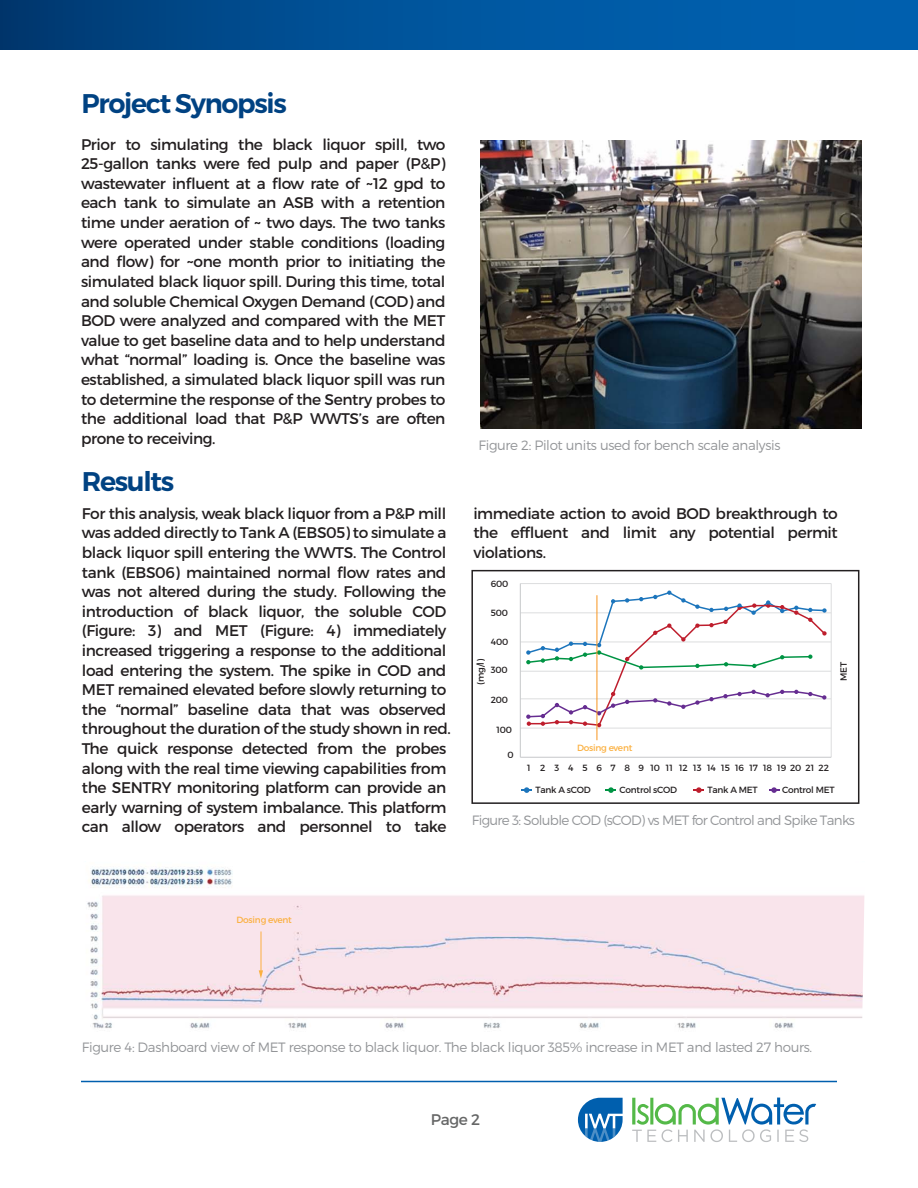
<style>
.page{position:relative;width:918px;height:1188px;background:#fff}
.page>*{position:absolute;margin:0;border:0;box-sizing:border-box;transform-origin:0 0}
.t1{font:600 27px "Montserrat";letter-spacing:-.05em;color:#004282}
.t2{font:15.45px/19.6px "Montserrat";letter-spacing:-.025em;color:#231f20;text-align:justify}
.t3{font:15.45px "Montserrat";color:#666767}
.t4{font:300 13.5px "Montserrat";letter-spacing:-.025em;color:#939598}
.t5{font:300 13.5px "Montserrat";letter-spacing:-.05em;color:#939598}
.t6{font:9px "Montserrat";letter-spacing:-.025em;color:#231f20}
.t7{font:9px "Montserrat";color:#231f20}
.t8{font:9px "Montserrat";letter-spacing:-.025em;color:#fbb040}
</style>
<div class="page">
<div style="left:471px;top:570px;width:388px;height:234px;background:#fff;border:2px solid #231f20"></div>
<hr style="left:520px;top:728px;width:311px;height:1px;background:#dcddde">
<hr style="left:520px;top:698px;width:311px;height:1px;background:#dcddde">
<hr style="left:520px;top:671px;width:311px;height:1px;background:#dcddde">
<hr style="left:520px;top:642px;width:311px;height:1px;background:#dcddde">
<hr style="left:520px;top:612px;width:311px;height:1px;background:#dcddde">
<hr style="left:520px;top:583px;width:311px;height:1px;background:#dcddde">
<hr style="left:831px;top:584px;width:1px;height:173px;background:#dcddde">
<hr style="left:520px;top:584px;width:1px;height:173px;background:#c6c8ca">
<hr style="left:520px;top:757px;width:311px;height:1px;background:#c6c8ca">
<svg style="left:526px;top:591px;width:301px;height:136px"></svg>
<svg style="left:522px;top:787px;width:10px;height:6px"></svg>
<svg style="left:606px;top:787px;width:10px;height:6px"></svg>
<svg style="left:694px;top:787px;width:10px;height:6px"></svg>
<svg style="left:769px;top:787px;width:10px;height:6px"></svg>
<div style="left:0;top:0;width:918px;height:49px;background:linear-gradient(to right,#003e79,#0066b9)"></div>
<svg style="left:632px;top:1098px;width:184px;height:44px"></svg>
<svg style="left:578px;top:1098px;width:45px;height:44px"></svg>
<hr style="left:81px;top:1081px;width:756px;height:1px;background:#005fae">
<img style="left:480px;top:140px;width:382px;height:289px">
<img style="left:87px;top:867px;width:777px;height:162px">
<hr style="left:261px;top:931px;width:1px;height:41px;background:#fbb040">
<svg style="left:259px;top:970px;width:4px;height:8px"></svg>
<hr style="left:597px;top:595px;width:1px;height:145px;background:#f7941e">
<h1 class="t1" style="left:82px;top:86px;width:207px">Project Synopsis</h1>
<p class="t2" style="left:81px;top:134px;width:366px">Prior to simulating the black liquor spill, two 25-gallon tanks were fed pulp and paper (P&amp;P) wastewater influent at a flow rate of ~12 gpd to each tank to simulate an ASB with a retention time under aeration of ~ two days. The two tanks were operated under stable conditions (loading and flow) for ~one month prior to initiating the simulated black liquor spill. During this time, total and soluble Chemical Oxygen Demand (COD) and BOD were analyzed and compared with the MET value to get baseline data and to help understand what “normal” loading is. Once the baseline was established, a simulated black liquor spill was run to determine the response of the Sentry probes to the additional load that P&amp;P WWTS’s are often prone to receiving.</p>
<h1 class="t1" style="left:82px;top:465px;width:94px">Results</h1>
<p class="t4" style="left:478px;top:437px;width:303px">Figure 2: Pilot units used for bench scale analysis</p>
<p class="t2" style="left:82px;top:503px;width:370px;text-align:left">For this analysis, weak black liquor from a P&amp;P mill was added directly to Tank A (EBS05) to simulate a black liquor spill entering the WWTS. The Control tank (EBS06) maintained normal flow rates and was not altered during the study. Following the introduction of black liquor, the soluble COD (Figure: 3) and MET (Figure: 4) immediately increased triggering a response to the additional load entering the system. The spike in COD and MET remained elevated before slowly returning to the “normal” baseline data that was observed throughout the duration of the study shown in red.<br>The quick response detected from the probes along with the real time viewing capabilities from the SENTRY monitoring platform can provide an early warning of system imbalance. This platform can allow operators and personnel to take</p>
<p class="t2" style="left:473px;top:503px;width:366px">immediate action to avoid BOD breakthrough to the effluent and limit any potential permit violations.</p>
<p class="t6" style="left:491px;top:578px;width:19px">600</p>
<p class="t6" style="left:491px;top:607px;width:19px">500</p>
<p class="t6" style="left:491px;top:636px;width:19px">400</p>
<p class="t6" style="left:475px;top:685px;width:27px;rotate:-90deg">(mg/l)</p>
<p class="t6" style="left:838px;top:681px;width:20px;rotate:-90deg">MET</p>
<p class="t6" style="left:491px;top:664px;width:18px">300</p>
<p class="t6" style="left:491px;top:695px;width:19px">200</p>
<p class="t6" style="left:496px;top:724px;width:17px">100</p>
<p class="t8" style="left:577px;top:742px;width:57px">Dosing event</p>
<p class="t6" style="left:508px;top:749px;width:8px">0</p>
<p class="t7" style="left:527px;top:762px;width:304px">1 2 3 4 5 6 7 8 9 1011 1213141516171819202122</p>
<p class="t6" style="left:535px;top:784px;width:57px">Tank A sCOD</p>
<p class="t6" style="left:620px;top:784px;width:59px">Control sCOD</p>
<p class="t6" style="left:707px;top:784px;width:52px">Tank A MET</p>
<p class="t6" style="left:782px;top:784px;width:54px">Control MET</p>
<p class="t5" style="left:472px;top:812px;width:385px">Figure 3: Soluble COD (sCOD) vs MET for Control and Spike Tanks</p>
<p class="t8" style="left:237px;top:915px;width:57px">Dosing event</p>
<p class="t4" style="left:82px;top:1039px;width:732px">Figure 4: Dashboard view of MET response to black liquor. The black liquor 385% increase in MET and lasted 27 hours.</p>
<p class="t3" style="left:431px;top:1110px;width:51px">Page 2</p>
</div>
